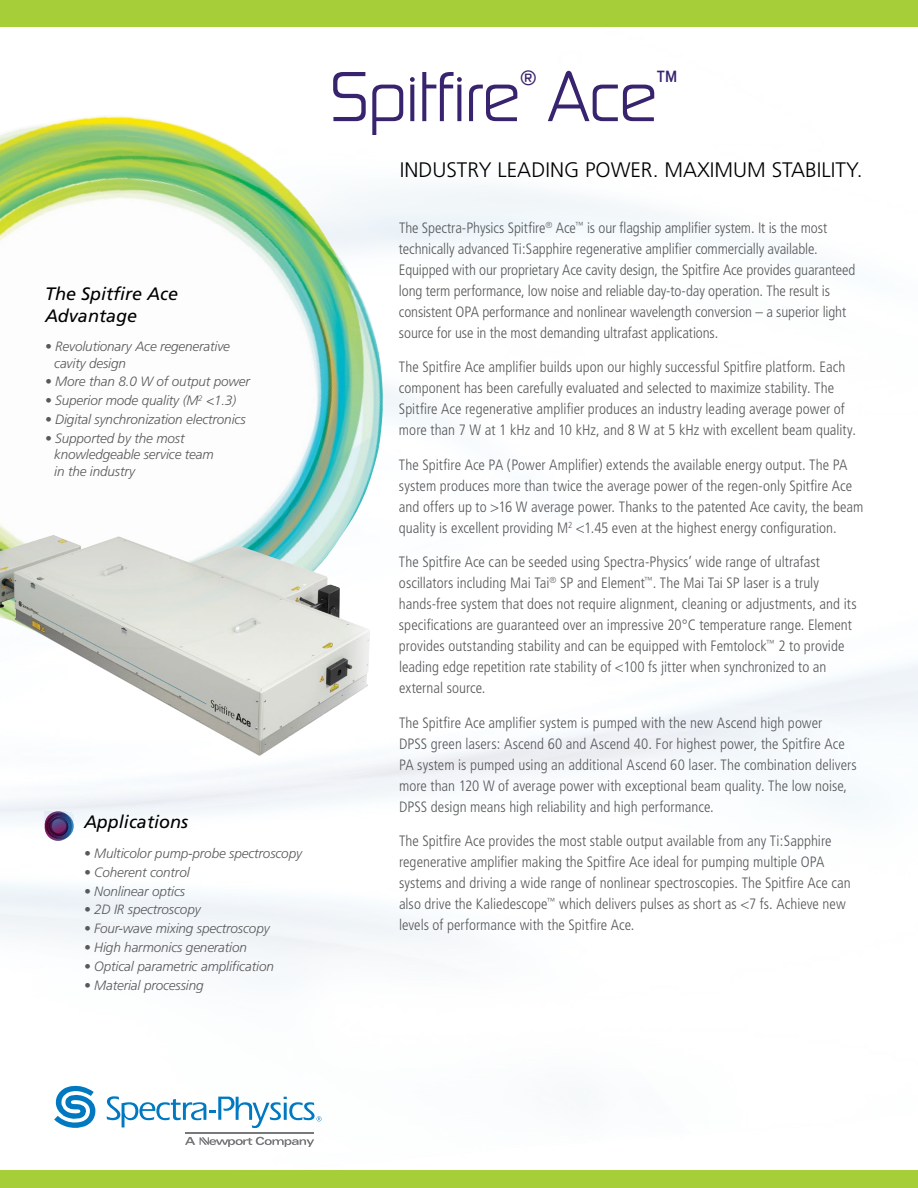
<style>
.page{position:relative;width:918px;height:1188px;background:#fff}
.page>*{position:absolute;margin:0;border:0;box-sizing:border-box;transform-origin:0 0}
.t1{font:63px "Sol Pro";color:#38236e}
.t2{font:300 21px "Frutiger";color:#000}
.t3{font:italic 18px/21.6px "Frutiger";color:#000}
.t4{font:300 condensed 15px/21px "Frutiger";color:#58595b}
.t5{font:italic 300 13.5px/16.2px "Frutiger";letter-spacing:-.01em;color:#58595b}
</style>
<div class="page">
<img style="left:0;top:188px;width:918px;height:983px">
<img style="left:0;top:116px;width:383px;height:536px">
<img style="left:0;top:535px;width:371px;height:221px">
<hr style="left:186px;top:1132px;width:128px;height:1px;background:#77787b">
<svg style="left:54px;top:1086px;width:42px;height:44px"></svg>
<svg style="left:107px;top:1096px;width:215px;height:32px"></svg>
<svg style="left:185px;top:1137px;width:129px;height:10px"></svg>
<svg style="left:45px;top:811px;width:29px;height:30px"></svg>
<div style="left:0;top:0;width:918px;height:27px;background:#a6ce39"></div>
<div style="left:0;top:1171px;width:918px;height:17px;background:#a6ce39"></div>
<p class="t3" style="left:45px;top:283px;width:135px">The Spitfire Ace<br>Advantage</p>
<p class="t5" style="left:54px;top:339px;width:177px;text-indent:-9px">• Revolutionary Ace regenerative cavity design</p>
<p class="t5" style="left:45px;top:374px;width:206px">• More than 8.0 W of output power</p>
<p class="t5" style="left:45px;top:393px;width:193px">• Superior mode quality (M<sup>2</sup> &lt;1.3)</p>
<p class="t5" style="left:45px;top:412px;width:202px">• Digital synchronization electronics</p>
<p class="t5" style="left:54px;top:430px;width:161px;text-indent:-9px">• Supported by the most knowledgeable service team in the industry</p>
<p class="t3" style="left:84px;top:811px;width:106px">Applications</p>
<p class="t5" style="left:84px;top:845px;width:220px">• Multicolor pump-probe spectroscopy</p>
<p class="t5" style="left:84px;top:864px;width:107px">• Coherent control</p>
<p class="t5" style="left:84px;top:883px;width:103px">• Nonlinear optics</p>
<p class="t5" style="left:84px;top:902px;width:118px">• 2D IR spectroscopy</p>
<p class="t5" style="left:84px;top:921px;width:187px">• Four-wave mixing spectroscopy</p>
<p class="t5" style="left:84px;top:940px;width:165px">• High harmonics generation</p>
<p class="t5" style="left:84px;top:958px;width:191px">• Optical parametric amplification</p>
<p class="t5" style="left:84px;top:977px;width:121px">• Material processing</p>
<h1 class="t1" style="left:330px;top:57px;width:349px">Spitfire<sup>®</sup> Ace<sup>™</sup></h1>
<h2 class="t2" style="left:400px;top:158px;width:464px">INDUSTRY LEADING POWER. MAXIMUM STABILITY.</h2>
<p class="t4" style="left:399px;top:217px;width:458px">The Spectra-Physics Spitfire<sup>®</sup> Ace<sup>™</sup> is our flagship amplifier system. It is the most technically advanced Ti:Sapphire regenerative amplifier commercially available.<br>Equipped with our proprietary Ace cavity design, the Spitfire Ace provides guaranteed long term performance, low noise and reliable day-to-day operation. The result is consistent OPA performance and nonlinear wavelength conversion – a superior light source for use in the most demanding ultrafast applications.</p>
<p class="t4" style="left:399px;top:357px;width:458px">The Spitfire Ace amplifier builds upon our highly successful Spitfire platform. Each component has been carefully evaluated and selected to maximize stability. The Spitfire Ace regenerative amplifier produces an industry leading average power of more than 7 W at 1 kHz and 10 kHz, and 8 W at 5 kHz with excellent beam quality.</p>
<p class="t4" style="left:399px;top:454px;width:466px">The Spitfire Ace PA (Power Amplifier) extends the available energy output. The PA system produces more than twice the average power of the regen-only Spitfire Ace and offers up to &gt;16 W average power. Thanks to the patented Ace cavity, the beam quality is excellent providing M<sup>2</sup> &lt;1.45 even at the highest energy configuration.</p>
<p class="t4" style="left:399px;top:552px;width:459px">The Spitfire Ace can be seeded using Spectra-Physics’ wide range of ultrafast oscillators including Mai Tai<sup>®</sup> SP and Element<sup>™</sup>. The Mai Tai SP laser is a truly hands-free system that does not require alignment, cleaning or adjustments, and its specifications are guaranteed over an impressive 20°C temperature range. Element provides outstanding stability and can be equipped with Femtolock<sup>™</sup> 2 to provide leading edge repetition rate stability of &lt;100 fs jitter when synchronized to an external source.</p>
<p class="t4" style="left:399px;top:712px;width:459px">The Spitfire Ace amplifier system is pumped with the new Ascend high power<br>DPSS green lasers: Ascend 60 and Ascend 40. For highest power, the Spitfire Ace PA system is pumped using an additional Ascend 60 laser. The combination delivers more than 120 W of average power with exceptional beam quality. The low noise, DPSS design means high reliability and high performance.</p>
<p class="t4" style="left:399px;top:831px;width:453px">The Spitfire Ace provides the most stable output available from any Ti:Sapphire regenerative amplifier making the Spitfire Ace ideal for pumping multiple OPA systems and driving a wide range of nonlinear spectroscopies. The Spitfire Ace can also drive the Kaliedescope<sup>™</sup> which delivers pulses as short as &lt;7 fs. Achieve new levels of performance with the Spitfire Ace.</p>
</div>
